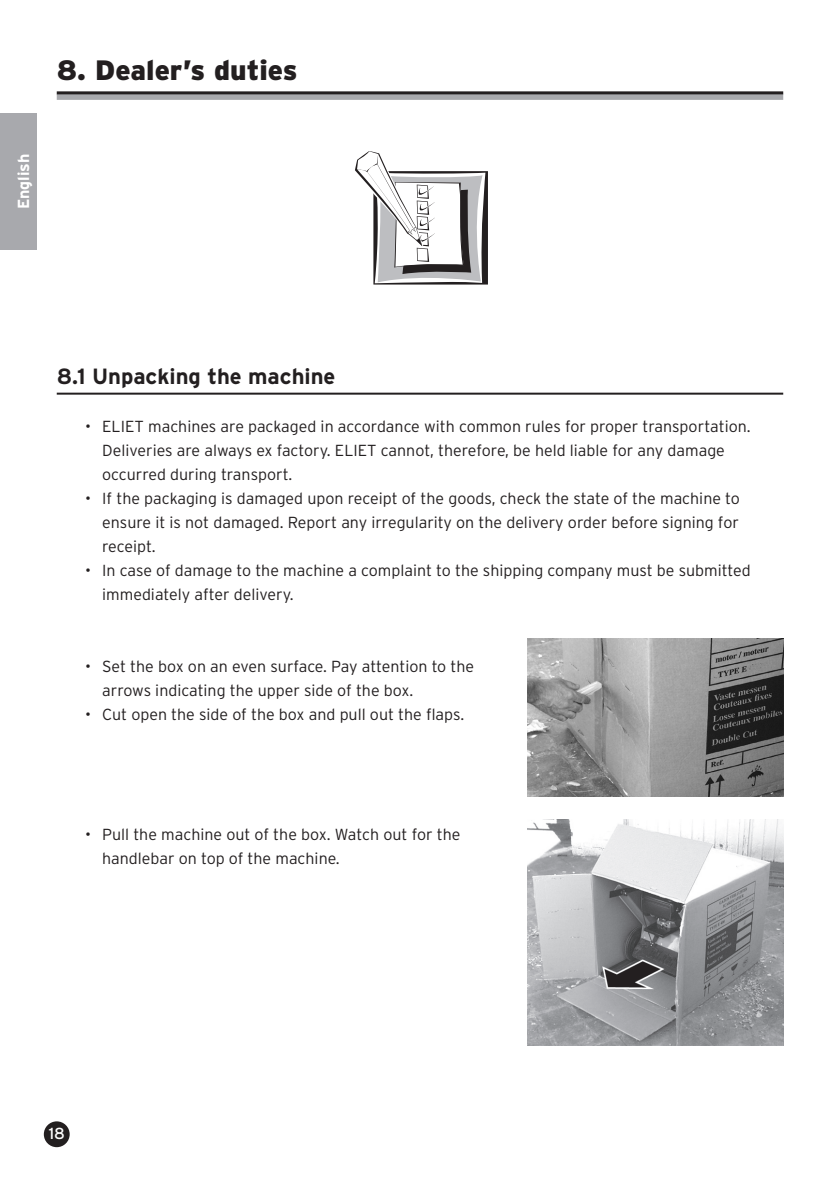
<style>
.page{position:relative;width:840px;height:1191px;background:#fff}
.page>*{position:absolute;margin:0;border:0;box-sizing:border-box;transform-origin:0 0}
.t1{font:900 28px "Interstate";color:#231f20}
.t2{font:700 22px "Interstate";color:#231f20}
.t3{font:300 16px/24px "Interstate";color:#231f20}
.t4{font:700 16px "Interstate";color:#fff}
.t5{font:16px "Interstate";color:#fff}
</style>
<div class="page">
<img style="left:527px;top:819px;width:255px;height:226px">
<img style="left:527px;top:638px;width:255px;height:159px">
<svg style="left:355px;top:151px;width:132px;height:133px"></svg>
<div style="left:45px;top:1122px;width:24px;height:24px;background:#231f20;border-radius:50%"></div>
<div style="left:44px;top:1121px;width:26px;height:26px;border:2px solid #231f20;border-radius:50%"></div>
<div style="left:0;top:113px;width:37px;height:136px;background:#a8a9ad"></div>
<div style="left:57px;top:94px;width:725px;height:6px;background:#a8a9ad"></div>
<hr style="left:57px;top:91px;width:725px;height:3px;background:#231f20">
<hr style="left:57px;top:393px;width:725px;height:2px;background:#231f20">
<h1 class="t1" style="left:57px;top:53px;width:242px">8. Dealer’s duties</h1>
<p class="t4" style="left:14px;top:209px;width:57px;rotate:-90deg">English</p>
<h2 class="t2" style="left:57px;top:363px;width:280px">8.1 Unpacking the machine</h2>
<p class="t3" style="left:102px;top:414px;width:649px;text-indent:-17px">• ELIET machines are packaged in accordance with common rules for proper transportation.<br>Deliveries are always ex factory. ELIET cannot, therefore, be held liable for any damage occurred during transport.</p>
<p class="t3" style="left:102px;top:486px;width:639px;text-align:justify;text-indent:-17px">• If the packaging is damaged upon receipt of the goods, check the state of the machine to ensure it is not damaged. Report any irregularity on the delivery order before signing for receipt.</p>
<p class="t3" style="left:102px;top:558px;width:649px;text-indent:-17px">• In case of damage to the machine a complaint to the shipping company must be submitted immediately after delivery.</p>
<p class="t3" style="left:102px;top:654px;width:373px;text-indent:-17px">• Set the box on an even surface. Pay attention to the arrows indicating the upper side of the box.</p>
<p class="t3" style="left:85px;top:702px;width:380px">• Cut open the side of the box and pull out the flaps.</p>
<p class="t3" style="left:102px;top:822px;width:359px;text-indent:-17px">• Pull the machine out of the box. Watch out for the handlebar on top of the machine.</p>
<p class="t5" style="left:49px;top:1124px;width:18px">18</p>
</div>
